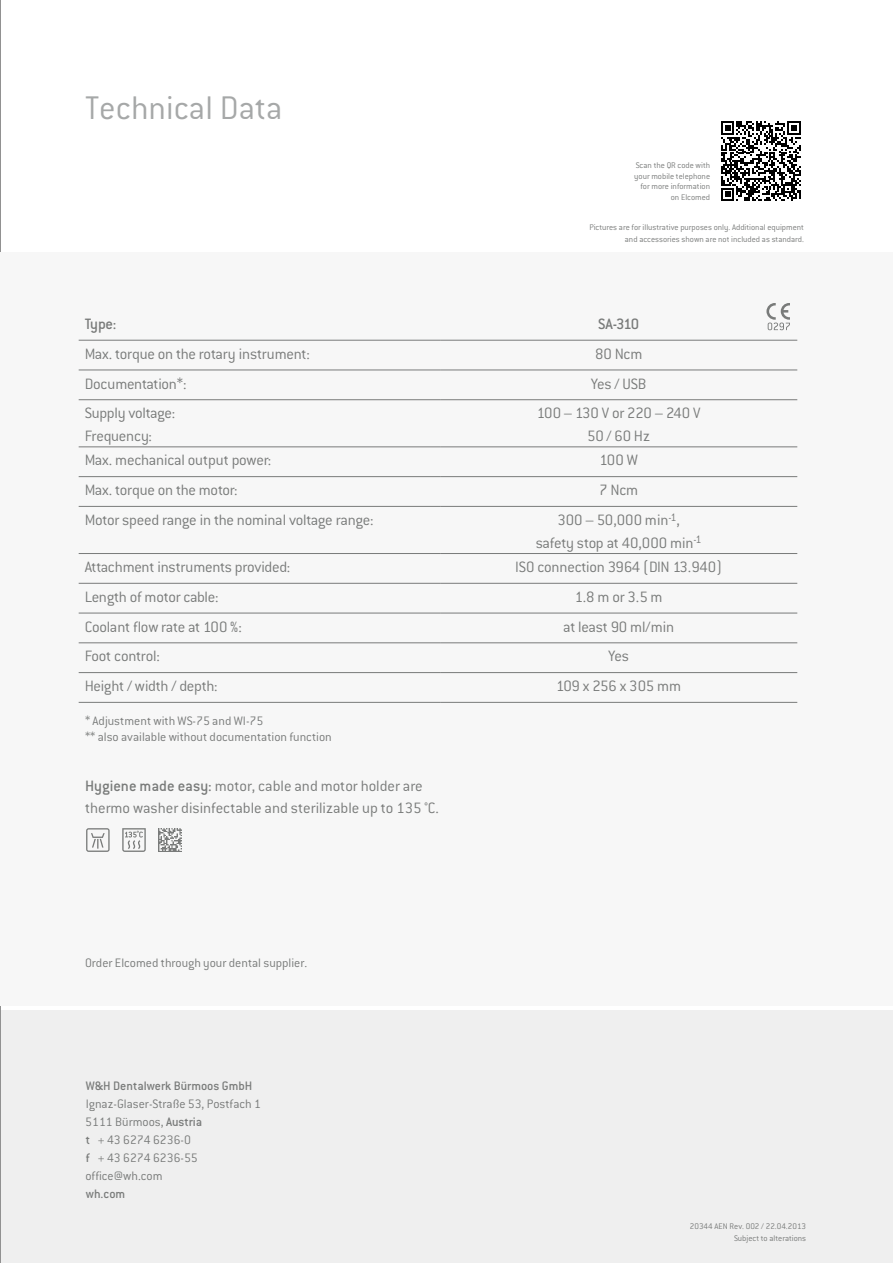
<style>
.page{position:relative;width:893px;height:1263px;background:#fff}
.page>*{position:absolute;margin:0;border:0;box-sizing:border-box;transform-origin:0 0}
.t1{font:300 36px "Conduit ITC";color:#a6a8a8}
.t2{font:300 16.5px/22.5px "Conduit ITC";letter-spacing:-.015em;color:#797b7a}
.t3{font:500 16.5px "Conduit ITC";letter-spacing:-.035em;color:#797b7a}
.t4{font:300 13.5px/18px "Conduit ITC";color:#797b7a}
.t5{font:500 13.5px "Conduit ITC";color:#797b7a}
.t6{font:300 9px/10.5px "Conduit ITC";color:#797b7a;text-align:right}
.s1{font-weight:500}
</style>
<div class="page">
<div style="left:0;top:1010px;width:893px;height:253px;background:#efefef"></div>
<div style="left:0;top:253px;width:893px;height:753px;background:#f7f7f7"></div>
<hr style="left:79px;top:340px;width:361px;height:1px;background:#797b7a">
<hr style="left:440px;top:340px;width:357px;height:1px;background:#797b7a">
<hr style="left:79px;top:370px;width:361px;height:1px;background:#797b7a">
<hr style="left:440px;top:370px;width:357px;height:1px;background:#797b7a">
<hr style="left:79px;top:399px;width:361px;height:1px;background:#797b7a">
<hr style="left:440px;top:399px;width:357px;height:1px;background:#797b7a">
<hr style="left:79px;top:446px;width:361px;height:1px;background:#797b7a">
<hr style="left:440px;top:446px;width:357px;height:1px;background:#797b7a">
<hr style="left:79px;top:476px;width:361px;height:1px;background:#797b7a">
<hr style="left:440px;top:476px;width:357px;height:1px;background:#797b7a">
<hr style="left:79px;top:506px;width:361px;height:1px;background:#797b7a">
<hr style="left:440px;top:506px;width:357px;height:1px;background:#797b7a">
<hr style="left:79px;top:553px;width:361px;height:1px;background:#797b7a">
<hr style="left:440px;top:553px;width:357px;height:1px;background:#797b7a">
<hr style="left:79px;top:583px;width:361px;height:1px;background:#797b7a">
<hr style="left:440px;top:583px;width:357px;height:1px;background:#797b7a">
<hr style="left:79px;top:613px;width:361px;height:1px;background:#797b7a">
<hr style="left:440px;top:613px;width:357px;height:1px;background:#797b7a">
<hr style="left:79px;top:642px;width:361px;height:1px;background:#797b7a">
<hr style="left:440px;top:642px;width:357px;height:1px;background:#797b7a">
<hr style="left:79px;top:672px;width:361px;height:1px;background:#797b7a">
<hr style="left:440px;top:672px;width:357px;height:1px;background:#797b7a">
<hr style="left:79px;top:702px;width:361px;height:1px;background:#797b7a">
<hr style="left:440px;top:702px;width:357px;height:1px;background:#797b7a">
<svg style="left:721px;top:121px;width:80px;height:80px"></svg>
<svg style="left:766px;top:303px;width:24px;height:27px"></svg>
<svg style="left:86px;top:828px;width:24px;height:24px"></svg>
<svg style="left:122px;top:828px;width:24px;height:24px"></svg>
<img style="left:158px;top:828px;width:24px;height:24px">
<h1 class="t1" style="left:85px;top:89px;width:199px">Technical Data</h1>
<p class="t6" style="left:634px;top:160px;width:77px">Scan the QR code with your mobile telephone for more information on Elcomed</p>
<p class="t6" style="left:589px;top:222px;width:216px;line-height:12px">Pictures are for illustrative purposes only. Additional equipment and accessories shown are not included as standard.</p>
<p class="t3" style="left:85px;top:315px;width:33px">Type:</p>
<p class="t3" style="left:598px;top:315px;width:43px">SA-310</p>
<p class="t2" style="left:85px;top:342px;width:227px">Max. torque on the rotary instrument:</p>
<p class="t2" style="left:595px;top:342px;width:49px">80 Ncm</p>
<p class="t2" style="left:85px;top:372px;width:104px">Documentation*:</p>
<p class="t2" style="left:591px;top:372px;width:57px">Yes / USB</p>
<p class="t2" style="left:85px;top:402px;width:92px">Supply voltage:<br>Frequency:</p>
<p class="t2" style="left:537px;top:402px;width:165px;text-align:center">100 – 130 V or 220 – 240 V<br>50 / 60 Hz</p>
<p class="t2" style="left:85px;top:449px;width:188px">Max. mechanical output power:</p>
<p class="t2" style="left:600px;top:449px;width:40px">100 W</p>
<p class="t2" style="left:85px;top:479px;width:154px">Max. torque on the motor:</p>
<p class="t2" style="left:599px;top:479px;width:40px">7 Ncm</p>
<p class="t2" style="left:85px;top:509px;width:290px">Motor speed range in the nominal voltage range:</p>
<p class="t2" style="left:536px;top:509px;width:167px;text-align:center">300 – 50,000 min<sup>-1</sup>,<br>safety stop at 40,000 min<sup>-1</sup></p>
<p class="t2" style="left:85px;top:556px;width:207px">Attachment instruments provided:</p>
<p class="t2" style="left:515px;top:556px;width:208px">ISO connection 3964 (DIN 13.940)</p>
<p class="t2" style="left:85px;top:585px;width:135px">Length of motor cable:</p>
<p class="t2" style="left:575px;top:585px;width:89px">1.8 m or 3.5 m</p>
<p class="t2" style="left:85px;top:615px;width:159px">Coolant flow rate at 100 %:</p>
<p class="t2" style="left:563px;top:615px;width:113px">at least 90 ml/min</p>
<p class="t2" style="left:85px;top:645px;width:77px">Foot control:</p>
<p class="t2" style="left:608px;top:645px;width:22px">Yes</p>
<p class="t2" style="left:85px;top:675px;width:134px">Height / width / depth:</p>
<p class="t2" style="left:556px;top:675px;width:126px">109 x 256 x 305 mm</p>
<p class="t4" style="left:85px;top:712px;width:248px;line-height:16.5px">* Adjustment with WS-75 and WI-75<br>** also available without documentation function</p>
<p class="t2" style="left:85px;top:774px;width:355px"><span class="s1">Hygiene made easy:</span> motor, cable and motor holder are thermo washer disinfectable and sterilizable up to 135 °C.</p>
<p class="t4" style="left:85px;top:954px;width:224px">Order Elcomed through your dental supplier.</p>
<p class="t5" style="left:86px;top:1079px;width:168px">W&amp;H Dentalwerk Bürmoos GmbH</p>
<p class="t4" style="left:85px;top:1095px;width:177px">Ignaz-Glaser-Straße 53, Postfach 1<br>5111 Bürmoos, <span class="s1">Austria<br>t</span> + 43 6274 6236-0<br><span class="s1">f</span> + 43 6274 6236-55 office@wh.com</p>
<p class="t5" style="left:86px;top:1186px;width:41px">wh.com</p>
<p class="t6" style="left:690px;top:1221px;width:118px;line-height:12px">20344 AEN Rev. 002 / 22.04.2013<br>Subject to alterations</p>
</div>
